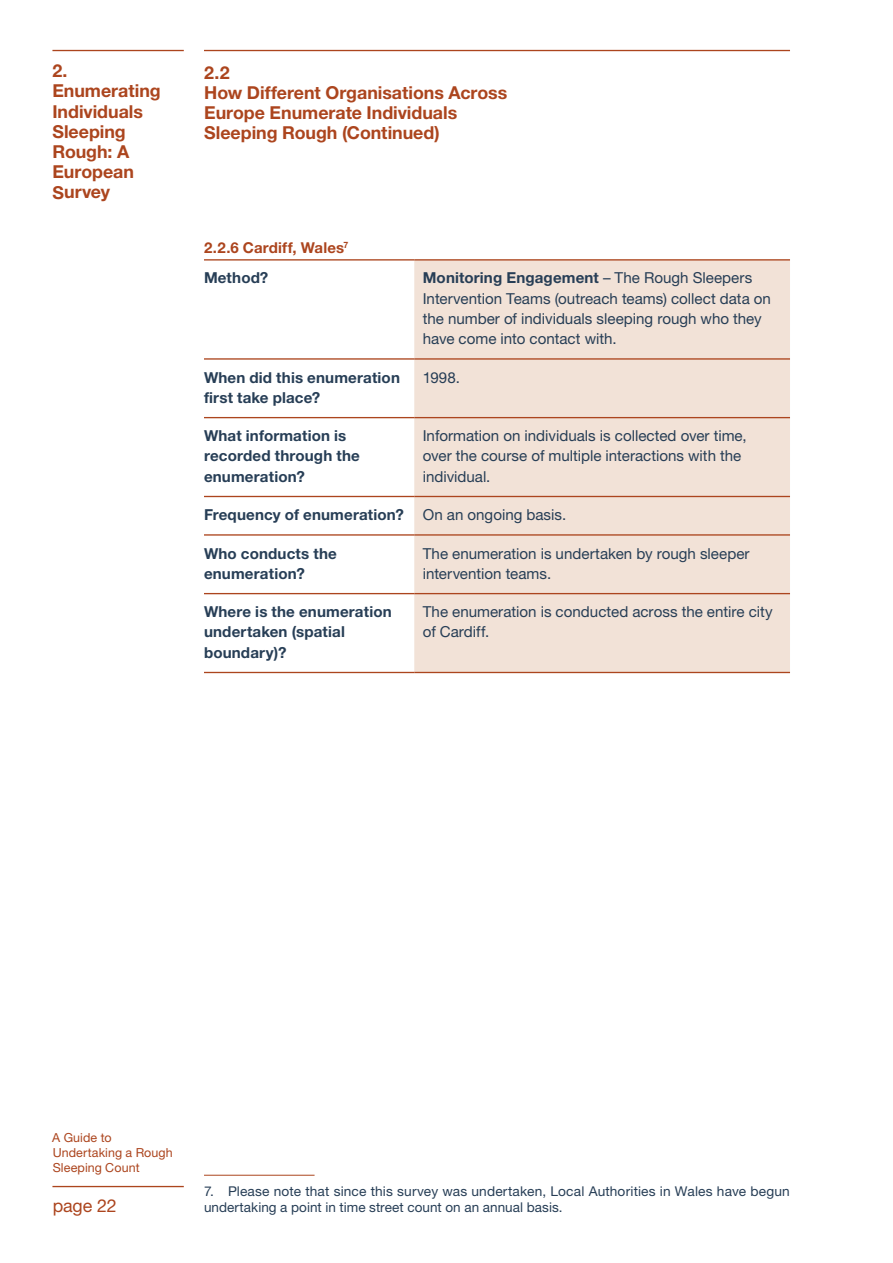
<style>
.page{position:relative;width:893px;height:1263px;background:#fff}
.page>*{position:absolute;margin:0;border:0;box-sizing:border-box;transform-origin:0 0}
.t1{font:700 17.85px/20.2px "Helvetica Neue LT Std";letter-spacing:-.005em;color:#ac451e}
.t2{font:17.85px "Helvetica Neue LT Std";letter-spacing:-.01em;color:#ac451e}
.t3{font:15.15px/20.2px "Helvetica Neue LT Std";color:#273e56}
.t4{font:700 15.15px/20.2px "Helvetica Neue LT Std";letter-spacing:.01em;color:#273e56}
.t5{font:700 15px "Helvetica Neue LT Std";letter-spacing:.01em;color:#ac451e}
.t6{font:13.5px/16.5px "Helvetica Neue LT Std";letter-spacing:.01em;color:#273e56}
.t7{font:12.45px/15.1px "Helvetica Neue LT Std";letter-spacing:.005em;color:#ac451e}
.s1{font-weight:700}
.s2{font-weight:400}
</style>
<div class="page">
<div style="left:414px;top:261px;width:376px;height:411px;background:#f2e2d7"></div>
<hr style="left:204px;top:259px;width:210px;height:2px;background:#ac451e">
<hr style="left:414px;top:259px;width:376px;height:2px;background:#ac451e">
<hr style="left:204px;top:358px;width:210px;height:2px;background:#ac451e">
<hr style="left:204px;top:417px;width:210px;height:1px;background:#ac451e">
<hr style="left:204px;top:496px;width:210px;height:1px;background:#ac451e">
<hr style="left:204px;top:534px;width:210px;height:2px;background:#ac451e">
<hr style="left:204px;top:593px;width:210px;height:1px;background:#ac451e">
<hr style="left:204px;top:672px;width:210px;height:1px;background:#ac451e">
<hr style="left:414px;top:358px;width:376px;height:2px;background:#ac451e">
<hr style="left:414px;top:417px;width:376px;height:1px;background:#ac451e">
<hr style="left:414px;top:496px;width:376px;height:1px;background:#ac451e">
<hr style="left:414px;top:534px;width:376px;height:2px;background:#ac451e">
<hr style="left:414px;top:593px;width:376px;height:1px;background:#ac451e">
<hr style="left:414px;top:672px;width:376px;height:1px;background:#ac451e">
<hr style="left:204px;top:1175px;width:111px;height:1px;background:#ac451e">
<hr style="left:52px;top:50px;width:132px;height:1px;background:#ac451e">
<hr style="left:204px;top:50px;width:586px;height:1px;background:#ac451e">
<hr style="left:52px;top:1186px;width:132px;height:1px;background:#ac451e">
<p class="t1" style="left:52px;top:60px;width:110px">2.<br>Enumerating<br>Individuals<br>Sleeping<br>Rough: A<br>European<br>Survey</p>
<p class="t1" style="left:204px;top:62px;width:305px">2.2<br>How Different Organisations Across<br>Europe Enumerate Individuals<br>Sleeping Rough (Continued)</p>
<p class="t5" style="left:204px;top:239px;width:146px">2.2.6 Cardiff, Wales<sup>7</sup></p>
<p class="t4" style="left:204px;top:268px;width:66px">Method?</p>
<p class="t3" style="left:423px;top:268px;width:350px"><span class="s1">Monitoring Engagement</span> – The Rough Sleepers Intervention Teams (outreach teams) collect data on the number of individuals sleeping rough who they have come into contact with.</p>
<p class="t4" style="left:204px;top:367px;width:197px">When did this enumeration first take place?</p>
<p class="t3" style="left:423px;top:367px;width:39px">1998.</p>
<p class="t4" style="left:204px;top:425px;width:157px">What information is recorded through the enumeration?</p>
<p class="t3" style="left:423px;top:425px;width:325px">Information on individuals is collected over time, over the course of multiple interactions with the individual.</p>
<p class="t4" style="left:204px;top:504px;width:364px">Frequency of enumeration? <span class="s2">On an ongoing basis.</span></p>
<p class="t4" style="left:204px;top:543px;width:134px">Who conducts the enumeration?</p>
<p class="t3" style="left:423px;top:543px;width:328px">The enumeration is undertaken by rough sleeper intervention teams.</p>
<p class="t4" style="left:204px;top:601px;width:189px">Where is the enumeration undertaken (spatial boundary)?</p>
<p class="t3" style="left:423px;top:601px;width:351px">The enumeration is conducted across the entire city of Cardiff.</p>
<p class="t7" style="left:52px;top:1129px;width:122px">A Guide to<br>Undertaking a Rough<br>Sleeping Count</p>
<p class="t2" style="left:53px;top:1195px;width:65px">page 22</p>
<p class="t6" style="left:204px;top:1183px;width:587px">7. Please note that since this survey was undertaken, Local Authorities in Wales have begun undertaking a point in time street count on an annual basis.</p>
</div>
